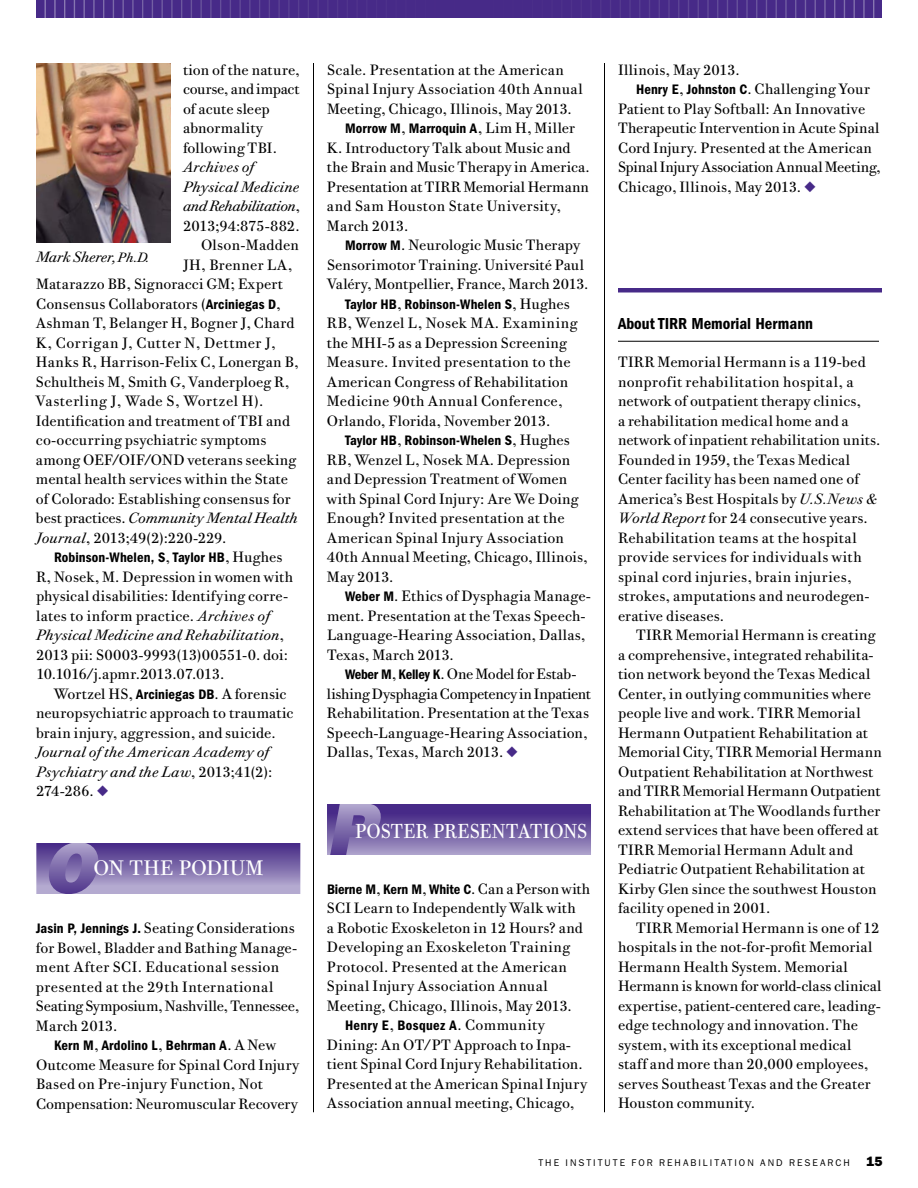
<style>
.page{position:relative;width:918px;height:1188px;background:#fff}
.page>*{position:absolute;margin:0;border:0;box-sizing:border-box;transform-origin:0 0}
.t1{font:italic 800 77.25px "Franklin Gothic";color:#fff}
.t2{font:italic 800 73.5px "Franklin Gothic";color:#fff}
.t3{font:21px "Bodoni Twe ITC";letter-spacing:.01em;color:#fff}
.t4{font:20.25px "Bodoni Twe ITC";letter-spacing:-.005em;color:#fff;scale:.94 1}
.t5{font:600 condensed 16.5px "Franklin Gothic";color:#000}
.t6{font:15px/19.5px "Bodoni Twe ITC";letter-spacing:.01em;color:#000}
.t7{font:italic 15px/19.5px "Bodoni Twe ITC";letter-spacing:.005em;color:#000}
.t8{font:15px "Bodoni Twe ITC";letter-spacing:.035em;color:#000}
.t9{font:15px "Bodoni Twe ITC";letter-spacing:-.015em;color:#000}
.t10{font:15px "Bodoni Twe ITC";letter-spacing:-.01em;color:#000}
.t11{font:italic 15px "Bodoni Twe ITC";letter-spacing:-.02em;color:#000}
.t12{font:600 condensed 14.25px "Franklin Gothic";letter-spacing:.01em;color:#000}
.t13{font:9.75px "Franklin Gothic";letter-spacing:.2em;color:#000}
.s1{font-style:normal}
.s2{font-family:"Franklin Gothic";font-weight:600;font-stretch:condensed;font-size:14.25px}
.s3{font-style:italic}
.s4{font-family:"Bodoni Twe ITC";font-weight:400;font-stretch:normal;font-size:15px}
.s5{color:#472a88}
.s6{font-size:13.5px}
.s7{font-weight:800;font-size:13.5px}
</style>
<div class="page">
<div style="left:36px;top:0;width:846px;height:20px;background:#472a88"></div>
<div style="left:30px;top:18px;width:856px;height:6px;background:#fff"></div>
<svg style="left:327px;top:804px;width:264px;height:51px;background:#6f59a1"></svg>
<hr style="left:313px;top:63px;width:1px;height:1049px;background:#000">
<hr style="left:604px;top:63px;width:1px;height:1049px;background:#000">
<img style="left:36px;top:63px;width:135px;height:180px">
<div style="left:36px;top:843px;width:264px;height:52px;background:linear-gradient(to bottom,#442884,#bfb7d7)"></div>
<div style="left:33px;top:894px;width:274px;height:7px;background:#fff"></div>
<hr style="left:618px;top:341px;width:261px;height:1px;background:#000">
<hr style="left:618px;top:288px;width:264px;height:4px;background:#472a88">
<p class="t6" style="left:183px;top:60px;width:118px">tion of the nature, course, and impact of acute sleep abnormality following TBI.</p>
<p class="t7" style="left:183px;top:157px;width:73px">Archives of</p>
<p class="t7" style="left:183px;top:177px;width:118px">Physical Medicine</p>
<p class="t11" style="left:183px;top:197px;width:118px">and Rehabilitation<span class="s1">,</span></p>
<p class="t9" style="left:183px;top:216px;width:118px">2013;94:875-882.</p>
<p class="t6" style="left:201px;top:235px;width:99px">Olson-Madden</p>
<p class="t6" style="left:183px;top:255px;width:111px">JH, Brenner LA,</p>
<p class="t6" style="left:36px;top:274px;width:248px">Matarazzo BB, Signoracci GM; Expert</p>
<p class="t6" style="left:36px;top:294px;width:246px">Consensus Collaborators (<span class="s2">Arciniegas D</span>,</p>
<p class="t6" style="left:36px;top:313px;width:260px">Ashman T, Belanger H, Bogner J, Chard</p>
<p class="t8" style="left:36px;top:333px;width:241px">K, Corrigan J, Cutter N, Dettmer J,</p>
<p class="t6" style="left:36px;top:352px;width:264px">Hanks R, Harrison-Felix C, Lonergan B,</p>
<p class="t6" style="left:36px;top:372px;width:255px">Schultheis M, Smith G, Vanderploeg R,</p>
<p class="t8" style="left:36px;top:392px;width:229px">Vasterling J, Wade S, Wortzel H).</p>
<p class="t6" style="left:36px;top:411px;width:256px">Identification and treatment of TBI and</p>
<p class="t6" style="left:36px;top:430px;width:232px">co-occurring psychiatric symptoms</p>
<p class="t6" style="left:36px;top:450px;width:262px">among OEF/OIF/OND veterans seeking</p>
<p class="t6" style="left:36px;top:469px;width:254px">mental health services within the State</p>
<p class="t6" style="left:36px;top:489px;width:256px">of Colorado: Establishing consensus for</p>
<p class="t7" style="left:36px;top:508px;width:263px"><span class="s1">best practices.</span> Community Mental Health</p>
<p class="t10" style="left:36px;top:528px;width:192px"><span class="s3">Journal</span>, 2013;49(2):220-229.</p>
<p class="t12" style="left:54px;top:549px;width:230px">Robinson-Whelen, S<span class="s4">,</span> Taylor HB<span class="s4">, Hughes</span></p>
<p class="t6" style="left:36px;top:567px;width:259px">R, Nosek, M. Depression in women with physical disabilities: Identifying corre&shy;lates to inform practice. <span class="s3">Archives of Physical Medicine and Rehabilitation</span>, 2013 pii: S0003-9993(13)00551-0. doi:<br>10.1016/j.apmr.2013.07.013.</p>
<p class="t6" style="left:36px;top:684px;width:259px;text-indent:18px">Wortzel HS, <span class="s2">Arciniegas DB</span>. A forensic neuropsychiatric approach to traumatic brain injury, aggression, and suicide.</p>
<p class="t7" style="left:36px;top:742px;width:238px">Journal of the American Academy of<br>Psychiatry and the Law<span class="s1">, 2013;41(2):<br>274-286.</span> <span class="s5">◆</span></p>
<p class="t7" style="left:36px;top:247px;width:115px">Mark Sherer,<span class="s6">Ph.D.</span></p>
<h2 class="t2" style="left:43px;top:825px;width:53px">O</h2>
<h3 class="t3" style="left:93px;top:855px;width:172px">ON THE PODIUM</h3>
<p class="t6" style="left:36px;top:918px;width:265px"><span class="s2">Jasin P, Jennings J.</span> Seating Considerations for Bowel, Bladder and Bathing Manage&shy;ment After SCI. Educational session presented at the 29th International Seating Symposium, Nashville, Tennessee, March 2013.</p>
<p class="t12" style="left:54px;top:1037px;width:224px">Kern M<span class="s4">,</span> Ardolino L<span class="s4">,</span> Behrman A<span class="s4">. A New</span></p>
<p class="t6" style="left:36px;top:1055px;width:265px">Outcome Measure for Spinal Cord Injury<br>Based on Pre-injury Function, Not<br>Compensation: Neuromuscular Recovery</p>
<p class="t6" style="left:327px;top:60px;width:257px">Scale. Presentation at the American<br>Spinal Injury Association 40th Annual<br>Meeting, Chicago, Illinois, May 2013.</p>
<p class="t12" style="left:345px;top:120px;width:232px">Morrow M<span class="s4">,</span> Marroquin A<span class="s4">, Lim H, Miller</span></p>
<p class="t6" style="left:327px;top:138px;width:264px">K. Introductory Talk about Music and the Brain and Music Therapy in America.<br>Presentation at TIRR Memorial Hermann and Sam Houston State University,<br>March 2013.</p>
<p class="t6" style="left:327px;top:235px;width:263px;text-indent:18px"><span class="s2">Morrow M</span>. Neurologic Music Therapy<br>Sensorimotor Training. Université Paul<br>Valéry, Montpellier, France, March 2013.</p>
<p class="t12" style="left:345px;top:296px;width:226px">Taylor HB<span class="s4">,</span> Robinson-Whelen S<span class="s4">, Hughes</span></p>
<p class="t6" style="left:327px;top:313px;width:252px">RB, Wenzel L, Nosek MA. Examining the MHI-5 as a Depression Screening Measure. Invited presentation to the American Congress of Rehabilitation Medicine 90th Annual Conference, Orlando, Florida, November 2013.</p>
<p class="t12" style="left:345px;top:432px;width:226px">Taylor HB<span class="s4">,</span> Robinson-Whelen S<span class="s4">, Hughes</span></p>
<p class="t6" style="left:327px;top:450px;width:262px">RB, Wenzel L, Nosek MA. Depression and Depression Treatment of Women with Spinal Cord Injury: Are We Doing<br>Enough? Invited presentation at the<br>American Spinal Injury Association<br>40th Annual Meeting, Chicago, Illinois,<br>May 2013.</p>
<p class="t6" style="left:327px;top:586px;width:265px;text-indent:18px"><span class="s2">Weber M</span>. Ethics of Dysphagia Manage&shy;ment. Presentation at the Texas Speech-Language-Hearing Association, Dallas, Texas, March 2013.</p>
<p class="t6" style="left:327px;top:664px;width:265px;text-indent:18px"><span class="s2">Weber M</span>, <span class="s2">Kelley K</span>. One Model for Estab&shy;lishing Dysphagia Competency in Inpatient Rehabilitation. Presentation at the Texas Speech-Language-Hearing Association, Dallas, Texas, March 2013. <span class="s5">◆</span></p>
<h1 class="t1" style="left:326px;top:784px;width:51px">P</h1>
<h3 class="t4" style="left:355px;top:819px;width:248px">POSTER PRESENTATIONS</h3>
<p class="t12" style="left:327px;top:881px;width:265px">Bierne M<span class="s4">,</span> Kern M<span class="s4">,</span> White C<span class="s4">. Can a Person with</span></p>
<p class="t6" style="left:327px;top:899px;width:257px">SCI Learn to Independently Walk with a Robotic Exoskeleton in 12 Hours? and Developing an Exoskeleton Training Protocol. Presented at the American Spinal Injury Association Annual Meeting, Chicago, Illinois, May 2013.</p>
<p class="t12" style="left:345px;top:1018px;width:201px">Henry E<span class="s4">,</span> Bosquez A<span class="s4">. Community</span></p>
<p class="t6" style="left:327px;top:1035px;width:262px">Dining: An OT/PT Approach to Inpa&shy;tient Spinal Cord Injury Rehabilitation.<br>Presented at the American Spinal Injury Association annual meeting, Chicago,</p>
<p class="t6" style="left:618px;top:60px;width:123px">Illinois, May 2013.</p>
<p class="t6" style="left:636px;top:79px;width:235px"><span class="s2">Henry E</span>, <span class="s2">Johnston C</span>. Challenging Your</p>
<p class="t6" style="left:618px;top:99px;width:249px">Patient to Play Softball: An Innovative</p>
<p class="t6" style="left:618px;top:118px;width:263px">Therapeutic Intervention in Acute Spinal</p>
<p class="t6" style="left:618px;top:138px;width:256px">Cord Injury. Presented at the American</p>
<p class="t9" style="left:618px;top:158px;width:264px">Spinal Injury Association Annual Meeting,</p>
<p class="t6" style="left:618px;top:177px;width:200px">Chicago, Illinois, May 2013. <span class="s5">◆</span></p>
<p class="t5" style="left:618px;top:314px;width:197px">About TIRR Memorial Hermann</p>
<p class="t6" style="left:618px;top:352px;width:264px">TIRR Memorial Hermann is a 119-bed nonprofit rehabilitation hospital, a network of outpatient therapy clinics,<br>a rehabilitation medical home and a network of inpatient rehabilitation units.<br>Founded in 1959, the Texas Medical Center facility has been named one of America’s Best Hospitals by <span class="s3">U.S.News &amp; World Report</span> for 24 consecutive years.<br>Rehabilitation teams at the hospital provide services for individuals with spinal cord injuries, brain injuries, strokes, amputations and neurodegen&shy;erative diseases.</p>
<p class="t6" style="left:618px;top:625px;width:265px;text-indent:18px">TIRR Memorial Hermann is creating a comprehensive, integrated rehabilita&shy;tion network beyond the Texas Medical Center, in outlying communities where people live and work. TIRR Memorial Hermann Outpatient Rehabilitation at Memorial City, TIRR Memorial Hermann Outpatient Rehabilitation at Northwest and TIRR Memorial Hermann Outpatient Rehabilitation at The Woodlands further extend services that have been offered at TIRR Memorial Hermann Adult and Pediatric Outpatient Rehabilitation at Kirby Glen since the southwest Houston facility opened in 2001.</p>
<p class="t6" style="left:618px;top:918px;width:265px;text-indent:18px">TIRR Memorial Hermann is one of 12 hospitals in the not-for-profit Memorial Hermann Health System. Memorial Hermann is known for world-class clinical expertise, patient-centered care, leading&shy;edge technology and innovation. The system, with its exceptional medical staff and more than 20,000 employees, serves Southeast Texas and the Greater Houston community.</p>
<p class="t13" style="left:538px;top:1157px;width:346px">THE INSTITUTE FOR REHABILITATION AND RESEARCH <span class="s7">15</span></p>
</div>
